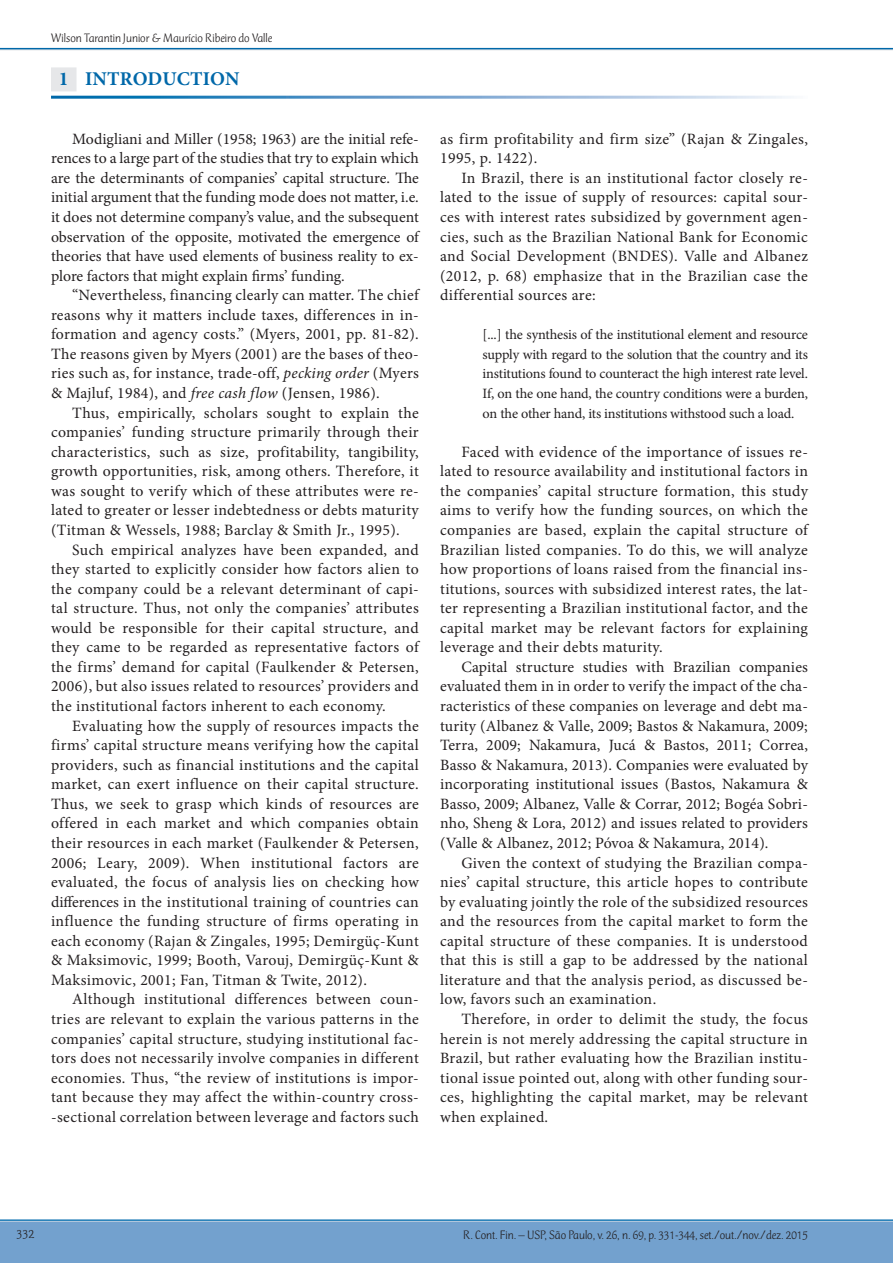
<style>
.page{position:relative;width:893px;height:1263px;background:#fff}
.page>*{position:absolute;margin:0;border:0;box-sizing:border-box;transform-origin:0 0}
._02-Sub-Peso_1{font:700 19.5px "Minion Pro";letter-spacing:.01em;color:#0068a9}
._02-Text-miolo{font:15.75px/19.5px "Minion Pro";letter-spacing:.02em;color:#231f20;text-align:justify}
.citação_3linhas{font:14.25px/19.5px "Minion Pro";letter-spacing:-.015em;color:#231f20;text-align:justify}
.t1{font:300 13.5px "CT Mercurius Std";color:#231f20}
._00-Pag-Mestra_-_Dir{font:300 12.75px "CT Mercurius Std";color:#231f20}
.s1{font-style:italic}
</style>
<div class="page">
<hr style="left:0;top:49px;width:893px;height:1px;background:#e6e7e9">
<hr style="left:0;top:48px;width:893px;height:1px;background:#0068a9">
<div style="left:0;top:1221px;width:893px;height:42px;background:#73a1ce"></div>
<hr style="left:0;top:1219px;width:893px;height:2px;background:#1c7bb7">
<div style="left:51px;top:67px;width:26px;height:24px;background:#e6e7e9"></div>
<p class="_00-Pag-Mestra_-_Dir" style="left:51px;top:32px;width:222px">Wilson Tarantin Junior &amp; Maurício Ribeiro do Valle</p>
<p class="_02-Sub-Peso_1" style="left:59px;top:65px;width:182px">1 INTRODUCTION</p>
<p class="_02-Text-miolo" style="left:51px;top:129px;width:369px;text-indent:21px">Modigliani and Miller (1958; 1963) are the initial refe&shy;rences to a large part of the studies that try to explain which are the determinants of companies’ capital structure. The initial argument that the funding mode does not matter, i.e. it does not determine company’s value, and the subsequent observation of the opposite, motivated the emergence of theories that have used elements of business reality to ex&shy;plore factors that might explain firms’ funding.</p>
<p class="_02-Text-miolo" style="left:51px;top:285px;width:369px;text-indent:21px">“Nevertheless, financing clearly can matter. The chief reasons why it matters include taxes, differences in in&shy;formation and agency costs.” (Myers, 2001, pp. 81-82).<br>The reasons given by Myers (2001) are the bases of theo&shy;ries such as, for instance, trade-off, <span class="s1">pecking order</span> (Myers &amp; Majluf, 1984), and <span class="s1">free cash flow</span> (Jensen, 1986).</p>
<p class="_02-Text-miolo" style="left:51px;top:403px;width:369px;text-indent:21px">Thus, empirically, scholars sought to explain the companies’ funding structure primarily through their characteristics, such as size, profitability, tangibility, growth opportunities, risk, among others. Therefore, it was sought to verify which of these attributes were re&shy;lated to greater or lesser indebtedness or debts maturity (Titman &amp; Wessels, 1988; Barclay &amp; Smith Jr., 1995).</p>
<p class="_02-Text-miolo" style="left:51px;top:540px;width:369px;text-indent:21px">Such empirical analyzes have been expanded, and they started to explicitly consider how factors alien to the company could be a relevant determinant of capi&shy;tal structure. Thus, not only the companies’ attributes would be responsible for their capital structure, and they came to be regarded as representative factors of the firms’ demand for capital (Faulkender &amp; Petersen, 2006), but also issues related to resources’ providers and the institutional factors inherent to each economy.</p>
<p class="_02-Text-miolo" style="left:51px;top:716px;width:369px;text-indent:21px">Evaluating how the supply of resources impacts the firms’ capital structure means verifying how the capital providers, such as financial institutions and the capital market, can exert influence on their capital structure.<br>Thus, we seek to grasp which kinds of resources are offered in each market and which companies obtain their resources in each market (Faulkender &amp; Petersen, 2006; Leary, 2009). When institutional factors are evaluated, the focus of analysis lies on checking how differences in the institutional training of countries can influence the funding structure of firms operating in each economy (Rajan &amp; Zingales, 1995; Demirgüç-Kunt &amp; Maksimovic, 1999; Booth, Varouj, Demirgüç-Kunt &amp; Maksimovic, 2001; Fan, Titman &amp; Twite, 2012).</p>
<p class="_02-Text-miolo" style="left:51px;top:990px;width:369px;text-indent:21px">Although institutional differences between coun&shy;tries are relevant to explain the various patterns in the companies’ capital structure, studying institutional fac&shy;tors does not necessarily involve companies in different economies. Thus, “the review of institutions is impor&shy;tant because they may affect the within-country cross--sectional correlation between leverage and factors such</p>
<p class="_02-Text-miolo" style="left:440px;top:129px;width:369px">as firm profitability and firm size” (Rajan &amp; Zingales,<br>1995, p. 1422).</p>
<p class="_02-Text-miolo" style="left:440px;top:168px;width:369px;text-indent:21px">In Brazil, there is an institutional factor closely re&shy;lated to the issue of supply of resources: capital sour&shy;ces with interest rates subsidized by government agen&shy;cies, such as the Brazilian National Bank for Economic and Social Development (BNDES). Valle and Albanez (2012, p. 68) emphasize that in the Brazilian case the differential sources are:</p>
<p class="citação_3linhas" style="left:483px;top:325px;width:327px">[...] the synthesis of the institutional element and resource supply with regard to the solution that the country and its institutions found to counteract the high interest rate level.<br>If, on the one hand, the country conditions were a burden, on the other hand, its institutions withstood such a load.</p>
<p class="_02-Text-miolo" style="left:440px;top:442px;width:369px;text-indent:21px">Faced with evidence of the importance of issues re&shy;lated to resource availability and institutional factors in the companies’ capital structure formation, this study aims to verify how the funding sources, on which the companies are based, explain the capital structure of Brazilian listed companies. To do this, we will analyze how proportions of loans raised from the financial ins&shy;titutions, sources with subsidized interest rates, the lat&shy;ter representing a Brazilian institutional factor, and the capital market may be relevant factors for explaining leverage and their debts maturity.</p>
<p class="_02-Text-miolo" style="left:440px;top:657px;width:369px;text-indent:21px">Capital structure studies with Brazilian companies evaluated them in in order to verify the impact of the cha&shy;racteristics of these companies on leverage and debt ma&shy;turity (Albanez &amp; Valle, 2009; Bastos &amp; Nakamura, 2009; Terra, 2009; Nakamura, Jucá &amp; Bastos, 2011; Correa, Basso &amp; Nakamura, 2013). Companies were evaluated by incorporating institutional issues (Bastos, Nakamura &amp; Basso, 2009; Albanez, Valle &amp; Corrar, 2012; Bogéa Sobri&shy;nho, Sheng &amp; Lora, 2012) and issues related to providers (Valle &amp; Albanez, 2012; Póvoa &amp; Nakamura, 2014).</p>
<p class="_02-Text-miolo" style="left:440px;top:853px;width:369px;text-indent:21px">Given the context of studying the Brazilian compa&shy;nies’ capital structure, this article hopes to contribute by evaluating jointly the role of the subsidized resources and the resources from the capital market to form the capital structure of these companies. It is understood that this is still a gap to be addressed by the national literature and that the analysis period, as discussed be&shy;low, favors such an examination.</p>
<p class="_02-Text-miolo" style="left:440px;top:1009px;width:369px;text-indent:21px">Therefore, in order to delimit the study, the focus herein is not merely addressing the capital structure in Brazil, but rather evaluating how the Brazilian institu&shy;tional issue pointed out, along with other funding sour&shy;ces, highlighting the capital market, may be relevant when explained.</p>
<p class="t1" style="left:17px;top:1227px;width:19px">332</p>
<p class="_00-Pag-Mestra_-_Dir" style="left:463px;top:1228px;width:346px">R. Cont. Fin. – USP, São Paulo, v. 26, n. 69, p. 331-344, set./out./nov./dez. 2015</p>
</div>
